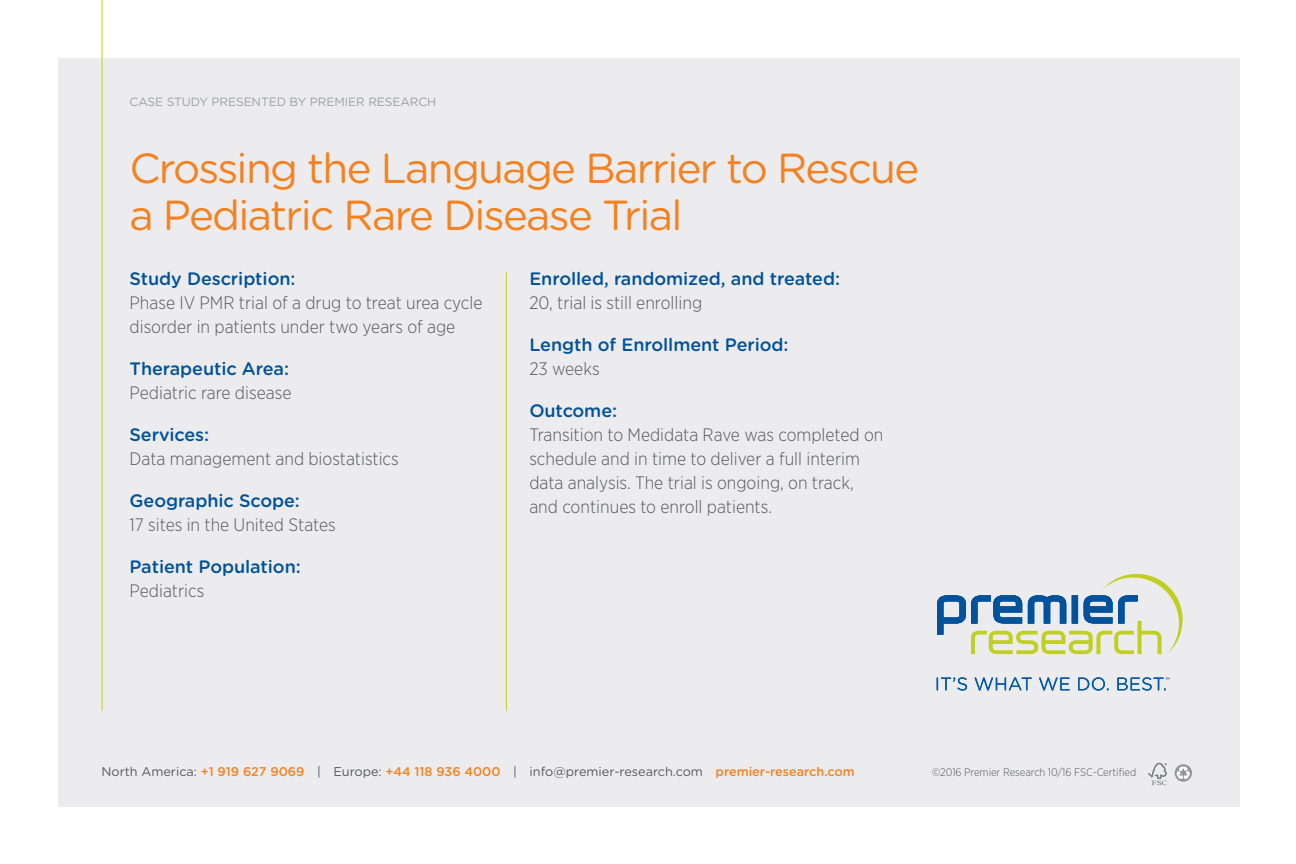
<style>
.page{position:relative;width:1296px;height:864px;background:#fff}
.page>*{position:absolute;margin:0;border:0;box-sizing:border-box;transform-origin:0 0}
.t1{font:42px/47.2px "Gotham Rounded";letter-spacing:-.04em;color:#f58220}
.t2{font:300 18px/24px "Gotham Narrow";color:#57585a}
.t3{font:500 18px "Gotham Rounded";letter-spacing:-.005em;color:#01529a}
.t4{font:12.6px "Gotham Rounded";color:#57585a}
.t5{font:12px "Gotham Rounded";letter-spacing:-.005em;color:#9d9fa2}
.t6{font:300 11px "Gotham Narrow";color:#57585a}
.s1{font-weight:500;color:#f58220}
</style>
<div class="page">
<div style="left:58px;top:58px;width:1182px;height:748px;background:#ececee"></div>
<hr style="left:506px;top:272px;width:1px;height:439px;background:#c1ce23">
<svg style="left:1175px;top:764px;width:17px;height:18px"></svg>
<svg style="left:1176px;top:767px;width:14px;height:13px"></svg>
<svg style="left:1148px;top:763px;width:19px;height:22px"></svg>
<hr style="left:102px;top:0;width:1px;height:711px;background:#c1ce23">
<svg style="left:937px;top:677px;width:30px;height:14px"></svg>
<svg style="left:975px;top:677px;width:57px;height:14px"></svg>
<svg style="left:1039px;top:677px;width:31px;height:14px"></svg>
<svg style="left:1078px;top:677px;width:31px;height:14px"></svg>
<svg style="left:937px;top:574px;width:246px;height:80px"></svg>
<svg style="left:1117px;top:677px;width:53px;height:14px"></svg>
<p class="t5" style="left:130px;top:94px;width:308px">CASE STUDY PRESENTED BY PREMIER RESEARCH</p>
<h1 class="t1" style="left:129px;top:143px;width:791px">Crossing the Language Barrier to Rescue a Pediatric Rare Disease Trial</h1>
<p class="t3" style="left:130px;top:266px;width:167px">Study Description:</p>
<p class="t2" style="left:130px;top:290px;width:354px">Phase IV PMR trial of a drug to treat urea cycle disorder in patients under two years of age</p>
<p class="t3" style="left:130px;top:356px;width:161px">Therapeutic Area:</p>
<p class="t2" style="left:130px;top:380px;width:163px">Pediatric rare disease</p>
<p class="t3" style="left:130px;top:422px;width:81px">Services:</p>
<p class="t2" style="left:130px;top:446px;width:271px">Data management and biostatistics</p>
<p class="t3" style="left:130px;top:488px;width:172px">Geographic Scope:</p>
<p class="t2" style="left:130px;top:512px;width:208px">17 sites in the United States</p>
<p class="t3" style="left:130px;top:554px;width:173px">Patient Population:</p>
<p class="t2" style="left:130px;top:578px;width:76px">Pediatrics</p>
<p class="t3" style="left:529px;top:266px;width:312px">Enrolled, randomized, and treated:</p>
<p class="t2" style="left:529px;top:290px;width:174px">20, trial is still enrolling</p>
<p class="t3" style="left:529px;top:332px;width:261px">Length of Enrollment Period:</p>
<p class="t2" style="left:529px;top:356px;width:72px">23 weeks</p>
<p class="t3" style="left:529px;top:398px;width:89px">Outcome:</p>
<p class="t2" style="left:529px;top:422px;width:356px">Transition to Medidata Rave was completed on schedule and in time to deliver a full interim data analysis. The trial is ongoing, on track, and continues to enroll patients.</p>
<p class="t4" style="left:102px;top:763px;width:755px">North America: <span class="s1">+1 919 627 9069</span> | Europe: <span class="s1">+44 118 936 4000</span> | info@premier-research.com <span class="s1">premier-research.com</span></p>
<p class="t6" style="left:932px;top:766px;width:206px">©2016 Premier Research 10/16 FSC-Certified</p>
</div>
